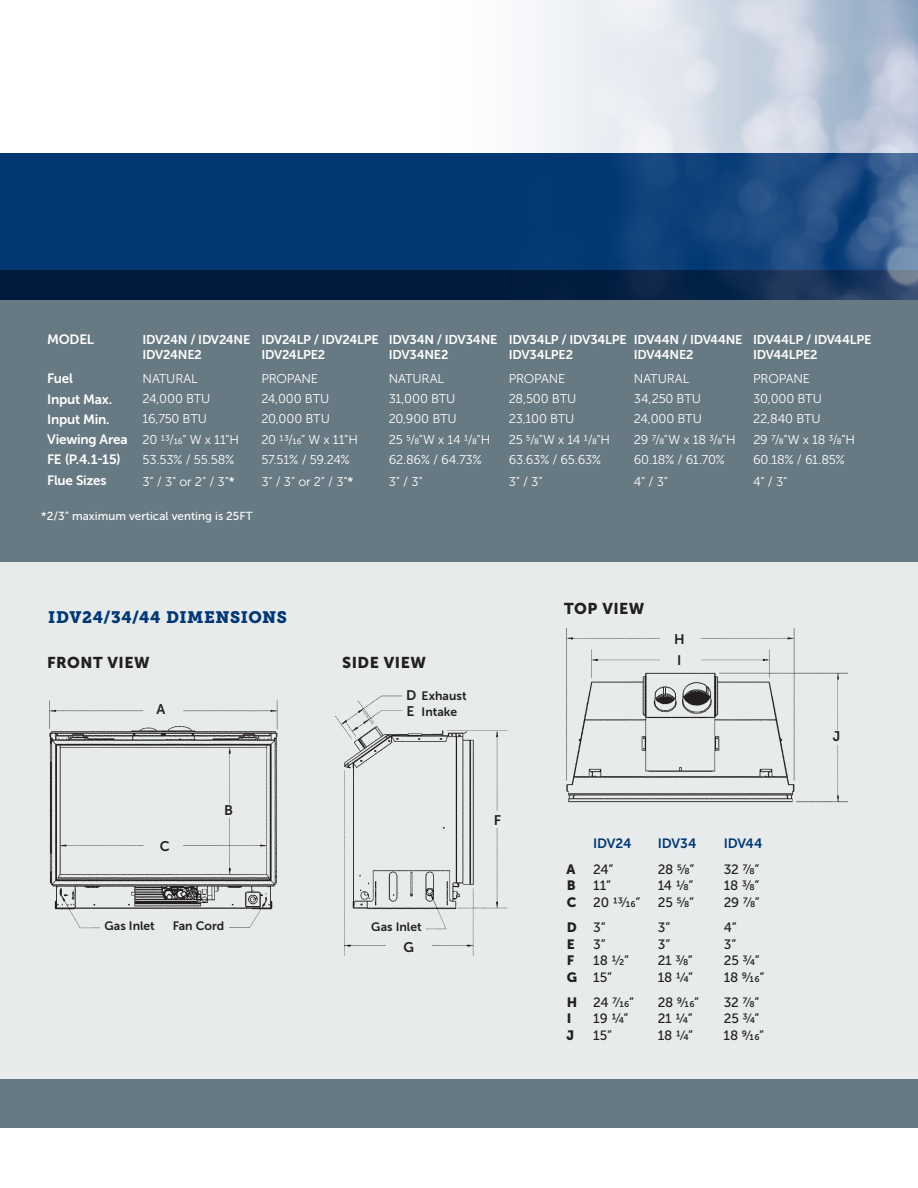
<style>
.page{position:relative;width:918px;height:1188px;background:#fff}
.page>*{position:absolute;margin:0;border:0;box-sizing:border-box;transform-origin:0 0}
.t1{font:16.5px "Museo Slab 900";letter-spacing:.035em;color:#013874}
.t2{font:15.6px "Museo Sans 900";letter-spacing:.03em;color:#231f20}
.t3{font:13.95px/15.6px "Museo Sans 700";color:#231f20}
.t4{font:13.5px "Museo Sans 500";letter-spacing:-.01em;color:#231f20}
.t5{font:13.5px "Museo Sans 700";letter-spacing:-.02em;color:#fff}
.t6{font:13.5px "Museo Sans 700";letter-spacing:-.005em;color:#013874}
.t7{font:13.5px "Museo Sans 900";color:#231f20}
.t8{font:12.75px "Museo Sans 300";letter-spacing:-.015em;color:#fff}
.t9{font:12.75px/15px "Museo Sans 700";letter-spacing:-.02em;color:#fff}
.t10{font:12.15px "Museo Sans 700";color:#231f20}
.t11{font:11.7px "Museo Sans 500";letter-spacing:.005em;color:#fff}
.s1{font-family:"Museo Sans 700";font-size:13.5px}
.s2{font-family:"Museo Sans 500"}
.s3{font-family:"Museo Sans 900"}
</style>
<div class="page">
<div style="left:0;top:544px;width:918px;height:535px;background:#e8ebec"></div>
<div style="left:0;top:270px;width:918px;height:292px;background:#677982"></div>
<svg style="left:0;top:153px;width:413px;height:147px;background:#003168"></svg>
<img style="left:413px;top:0;width:505px;height:300px">
<div style="left:0;top:1079px;width:918px;height:49px;background:#677982"></div>
<img style="left:49px;top:700px;width:229px;height:229px">
<img style="left:335px;top:695px;width:173px;height:261px">
<img style="left:566px;top:628px;width:283px;height:175px">
<p class="t5" style="left:47px;top:332px;width:48px">MODEL</p>
<p class="t9" style="left:143px;top:332px;width:109px">IDV24N / IDV24NE<br>IDV24NE2</p>
<p class="t9" style="left:261px;top:332px;width:119px">IDV24LP / IDV24LPE<br>IDV24LPE2</p>
<p class="t9" style="left:389px;top:332px;width:110px">IDV34N / IDV34NE<br>IDV34NE2</p>
<p class="t9" style="left:509px;top:332px;width:120px">IDV34LP / IDV34LPE<br>IDV34LPE2</p>
<p class="t9" style="left:634px;top:332px;width:110px">IDV44N / IDV44NE<br>IDV44NE2</p>
<p class="t9" style="left:753px;top:332px;width:120px">IDV44LP / IDV44LPE<br>IDV44LPE2</p>
<p class="t5" style="left:47px;top:371px;width:27px">Fuel</p>
<p class="t8" style="left:143px;top:372px;width:57px">NATURAL</p>
<p class="t8" style="left:261px;top:372px;width:58px">PROPANE</p>
<p class="t8" style="left:389px;top:372px;width:57px">NATURAL</p>
<p class="t8" style="left:509px;top:372px;width:58px">PROPANE</p>
<p class="t8" style="left:634px;top:372px;width:57px">NATURAL</p>
<p class="t8" style="left:753px;top:372px;width:58px">PROPANE</p>
<p class="t5" style="left:47px;top:391px;width:67px">Input Max.</p>
<p class="t8" style="left:143px;top:392px;width:69px">24,000 BTU</p>
<p class="t8" style="left:261px;top:392px;width:69px">24,000 BTU</p>
<p class="t8" style="left:389px;top:392px;width:68px">31,000 BTU</p>
<p class="t8" style="left:509px;top:392px;width:69px">28,500 BTU</p>
<p class="t8" style="left:634px;top:392px;width:69px">34,250 BTU</p>
<p class="t8" style="left:753px;top:392px;width:70px">30,000 BTU</p>
<p class="t5" style="left:47px;top:412px;width:64px">Input Min.</p>
<p class="t8" style="left:143px;top:412px;width:66px">16,750 BTU</p>
<p class="t8" style="left:261px;top:412px;width:70px">20,000 BTU</p>
<p class="t8" style="left:389px;top:412px;width:69px">20,900 BTU</p>
<p class="t8" style="left:509px;top:412px;width:67px">23,100 BTU</p>
<p class="t8" style="left:634px;top:412px;width:69px">24,000 BTU</p>
<p class="t8" style="left:753px;top:412px;width:69px">22,840 BTU</p>
<p class="t8" style="left:47px;top:432px;width:193px"><span class="s1">Viewing Area</span> 20 13/16” W x 11”H</p>
<p class="t8" style="left:261px;top:432px;width:98px">20 13/16” W x 11”H</p>
<p class="t8" style="left:389px;top:432px;width:103px">25 5/8”W x 14 1/8”H</p>
<p class="t8" style="left:509px;top:432px;width:103px">25 5/8”W x 14 1/8”H</p>
<p class="t8" style="left:634px;top:432px;width:103px">29 7/8”W x 18 3/8”H</p>
<p class="t8" style="left:753px;top:432px;width:103px">29 7/8”W x 18 3/8”H</p>
<p class="t5" style="left:47px;top:452px;width:75px">FE (P.4.1-15)</p>
<p class="t8" style="left:143px;top:453px;width:93px">53.53% / 55.58%</p>
<p class="t8" style="left:261px;top:453px;width:90px">57.51% / 59.24%</p>
<p class="t8" style="left:389px;top:453px;width:94px">62.86% / 64.73%</p>
<p class="t8" style="left:509px;top:453px;width:94px">63.63% / 65.63%</p>
<p class="t8" style="left:634px;top:453px;width:92px">60.18% / 61.70%</p>
<p class="t8" style="left:753px;top:453px;width:93px">60.18% / 61.85%</p>
<p class="t5" style="left:47px;top:472px;width:61px">Flue Sizes</p>
<p class="t8" style="left:143px;top:474px;width:94px">3” / 3” or 2” / 3”<span class="s2">*</span></p>
<p class="t8" style="left:261px;top:474px;width:94px">3” / 3” or 2” / 3”<span class="s2">*</span></p>
<p class="t8" style="left:389px;top:474px;width:35px">3” / 3”</p>
<p class="t8" style="left:509px;top:474px;width:35px">3” / 3”</p>
<p class="t8" style="left:634px;top:474px;width:36px">4” / 3”</p>
<p class="t8" style="left:753px;top:474px;width:36px">4” / 3”</p>
<p class="t11" style="left:41px;top:509px;width:213px">*2/3” maximum vertical venting is 25FT</p>
<p class="t1" style="left:48px;top:607px;width:240px">IDV24/34/44 DIMENSIONS</p>
<p class="t2" style="left:47px;top:653px;width:104px">FRONT VIEW</p>
<p class="t3" style="left:157px;top:702px;width:10px">A</p>
<p class="t3" style="left:160px;top:838px;width:11px">C</p>
<p class="t3" style="left:224px;top:803px;width:10px">B</p>
<p class="t10" style="left:105px;top:919px;width:52px">Gas Inlet</p>
<p class="t10" style="left:173px;top:919px;width:53px">Fan Cord</p>
<p class="t2" style="left:342px;top:653px;width:85px">SIDE VIEW</p>
<p class="t3" style="left:406px;top:688px;width:12px">D<br>E</p>
<p class="t10" style="left:422px;top:689px;width:46px">Exhaust</p>
<p class="t10" style="left:422px;top:705px;width:37px">Intake</p>
<p class="t10" style="left:371px;top:920px;width:52px">Gas Inlet</p>
<p class="t3" style="left:403px;top:940px;width:12px">G</p>
<p class="t3" style="left:494px;top:812px;width:9px">F</p>
<p class="t2" style="left:564px;top:600px;width:82px">TOP VIEW</p>
<p class="t3" style="left:674px;top:628px;width:12px;line-height:21.3px">H<br>I</p>
<p class="t6" style="left:593px;top:836px;width:40px">IDV24</p>
<p class="t6" style="left:658px;top:836px;width:40px">IDV34</p>
<p class="t6" style="left:724px;top:836px;width:40px">IDV44</p>
<p class="t7" style="left:566px;top:861px;width:10px">A</p>
<p class="t4" style="left:593px;top:862px;width:22px">24”</p>
<p class="t4" style="left:658px;top:862px;width:38px">28 5/8”</p>
<p class="t4" style="left:724px;top:862px;width:37px">32 7/8”</p>
<p class="t7" style="left:567px;top:878px;width:10px">B</p>
<p class="t4" style="left:593px;top:878px;width:19px">11”</p>
<p class="t4" style="left:658px;top:878px;width:37px">14 1/8”</p>
<p class="t4" style="left:724px;top:878px;width:37px">18 3/8”</p>
<p class="t4" style="left:567px;top:895px;width:75px"><span class="s3">C</span> 20 13/16”</p>
<p class="t4" style="left:658px;top:895px;width:38px">25 5/8”</p>
<p class="t4" style="left:724px;top:895px;width:38px">29 7/8”</p>
<p class="t4" style="left:567px;top:920px;width:40px"><span class="s3">D</span> 3”</p>
<p class="t4" style="left:658px;top:920px;width:14px">3”</p>
<p class="t4" style="left:724px;top:920px;width:14px">4”</p>
<p class="t7" style="left:567px;top:936px;width:9px">E</p>
<p class="t4" style="left:593px;top:937px;width:14px">3”</p>
<p class="t4" style="left:658px;top:937px;width:14px">3”</p>
<p class="t4" style="left:724px;top:937px;width:14px">3”</p>
<p class="t7" style="left:567px;top:953px;width:9px">F</p>
<p class="t4" style="left:593px;top:953px;width:37px">18 1/2”</p>
<p class="t4" style="left:658px;top:953px;width:37px">21 3/8”</p>
<p class="t4" style="left:724px;top:953px;width:37px">25 3/4”</p>
<p class="t4" style="left:567px;top:970px;width:47px"><span class="s3">G</span> 15”</p>
<p class="t4" style="left:658px;top:970px;width:37px">18 1/4”</p>
<p class="t4" style="left:724px;top:970px;width:42px">18 9/16”</p>
<p class="t4" style="left:567px;top:995px;width:69px"><span class="s3">H</span> 24 7/16”</p>
<p class="t4" style="left:658px;top:995px;width:43px">28 9/16”</p>
<p class="t4" style="left:724px;top:995px;width:37px">32 7/8”</p>
<p class="t7" style="left:567px;top:1011px;width:6px">I</p>
<p class="t4" style="left:593px;top:1011px;width:37px">19 1/4”</p>
<p class="t4" style="left:658px;top:1011px;width:36px">21 1/4”</p>
<p class="t4" style="left:724px;top:1011px;width:37px">25 3/4”</p>
<p class="t7" style="left:567px;top:1028px;width:9px">J</p>
<p class="t4" style="left:593px;top:1028px;width:20px">15”</p>
<p class="t4" style="left:658px;top:1028px;width:37px">18 1/4”</p>
<p class="t4" style="left:724px;top:1028px;width:42px">18 9/16”</p>
<p class="t3" style="left:833px;top:729px;width:9px">J</p>
</div>
